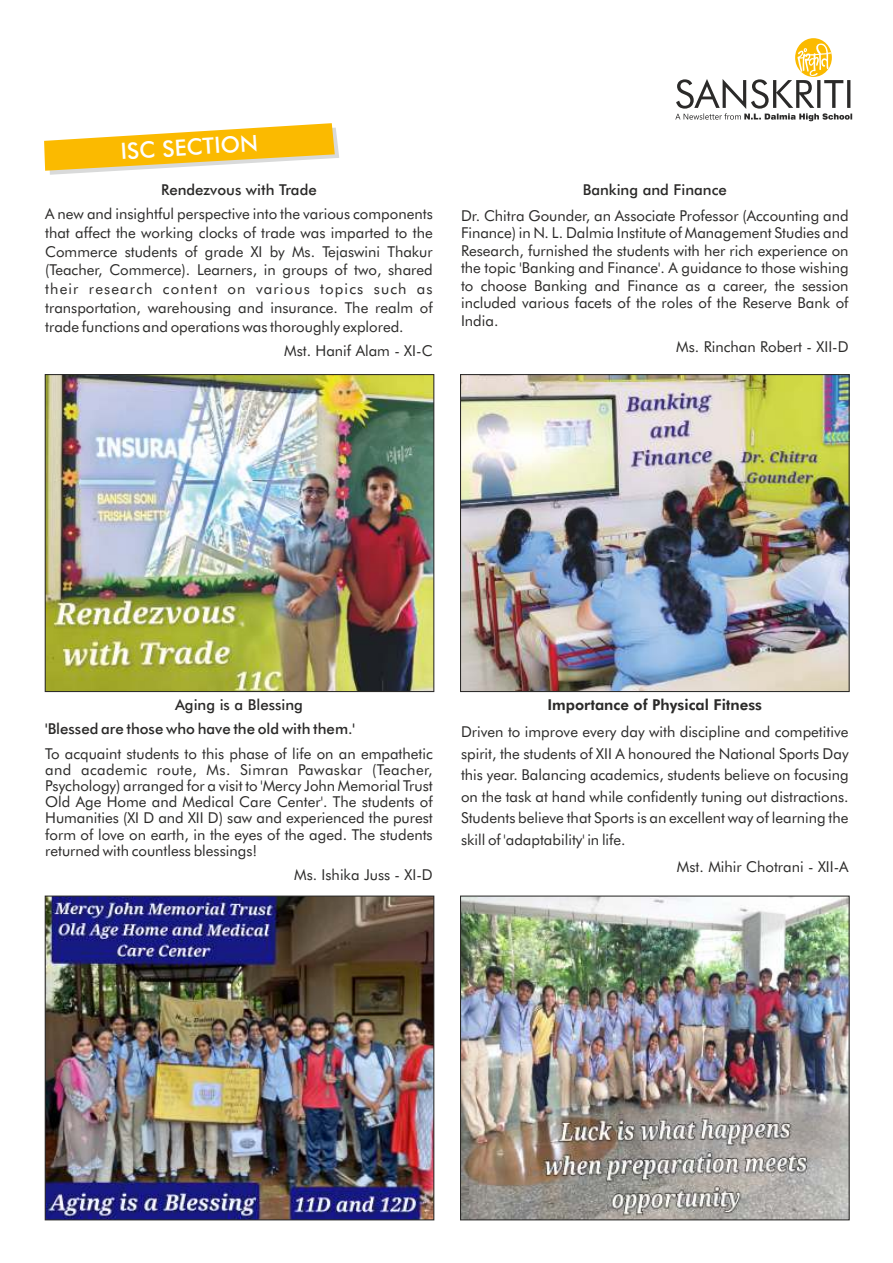
<style>
.page{position:relative;width:893px;height:1263px;background:#fff}
.page>*{position:absolute;margin:0;border:0;box-sizing:border-box;transform-origin:0 0}
.t1{font:500 22.5px "Futura BT";color:#fefefe}
.t2{font:15px/18.9px "Futura BT";color:#2b2a29;text-align:justify}
.t3{font:500 15px/24.3px "Futura BT";color:#2b2a29}
.t4{font:800 15px "Futura BT";color:#2b2a29}
</style>
<div class="page">
<svg style="left:795px;top:38px;width:37px;height:39px"></svg>
<svg style="left:675px;top:43px;width:177px;height:78px"></svg>
<svg style="left:44px;top:123px;width:295px;height:52px"></svg>
<img style="left:47px;top:376px;width:385px;height:314px">
<div style="left:45px;top:374px;width:389px;height:318px;border:1px solid #2b2a29"></div>
<img style="left:462px;top:376px;width:386px;height:314px">
<div style="left:460px;top:374px;width:390px;height:318px;border:1px solid #2b2a29"></div>
<img style="left:47px;top:897px;width:385px;height:321px">
<div style="left:45px;top:895px;width:389px;height:325px;border:1px solid #2b2a29"></div>
<img style="left:462px;top:897px;width:386px;height:321px">
<div style="left:460px;top:895px;width:390px;height:325px;border:1px solid #2b2a29"></div>
<h1 class="t1" style="left:120px;top:143px;width:139px;rotate:-4deg">ISC SECTION</h1>
<p class="t3" style="left:161px;top:178px;width:157px">Rendezvous with Trade</p>
<p class="t2" style="left:45px;top:205px;width:389px">A new and insightful perspective into the various components that affect the working clocks of trade was imparted to the Commerce students of grade XI by Ms. Tejaswini Thakur (Teacher, Commerce). Learners, in groups of two, shared their research content on various topics such as transportation, warehousing and insurance. The realm of trade functions and operations was thoroughly explored.</p>
<p class="t2" style="left:284px;top:343px;width:150px">Mst. Hanif Alam - XI-C</p>
<p class="t3" style="left:583px;top:178px;width:146px">Banking and Finance</p>
<p class="t2" style="left:461px;top:208px;width:389px;line-height:17.5px">Dr. Chitra Gounder, an Associate Professor (Accounting and Finance) in N. L. Dalmia Institute of Management Studies and Research, furnished the students with her rich experience on the topic 'Banking and Finance'. A guidance to those wishing to choose Banking and Finance as a career, the session included various facets of the roles of the Reserve Bank of India.</p>
<p class="t2" style="left:676px;top:339px;width:174px">Ms. Rinchan Robert - XII-D</p>
<p class="t3" style="left:45px;top:694px;width:311px;text-indent:130px">Aging is a Blessing 'Blessed are those who have the old with them.'</p>
<p class="t2" style="left:45px;top:747px;width:389px;line-height:16.2px">To acquaint students to this phase of life on an empathetic and academic route, Ms. Simran Pawaskar (Teacher, Psychology) arranged for a visit to 'Mercy John Memorial Trust Old Age Home and Medical Care Center'. The students of Humanities (XI D and XII D) saw and experienced the purest form of love on earth, in the eyes of the aged. The students returned with countless blessings!</p>
<p class="t2" style="left:294px;top:867px;width:140px">Ms. Ishika Juss - XI-D</p>
<p class="t4" style="left:547px;top:699px;width:216px">Importance of Physical Fitness</p>
<p class="t2" style="left:461px;top:722px;width:389px;line-height:21.6px">Driven to improve every day with discipline and competitive spirit, the students of XII A honoured the National Sports Day this year. Balancing academics, students believe on focusing on the task at hand while confidently tuning out distractions.<br>Students believe that Sports is an excellent way of learning the skill of 'adaptability' in life.</p>
<p class="t2" style="left:677px;top:859px;width:173px">Mst. Mihir Chotrani - XII-A</p>
</div>
